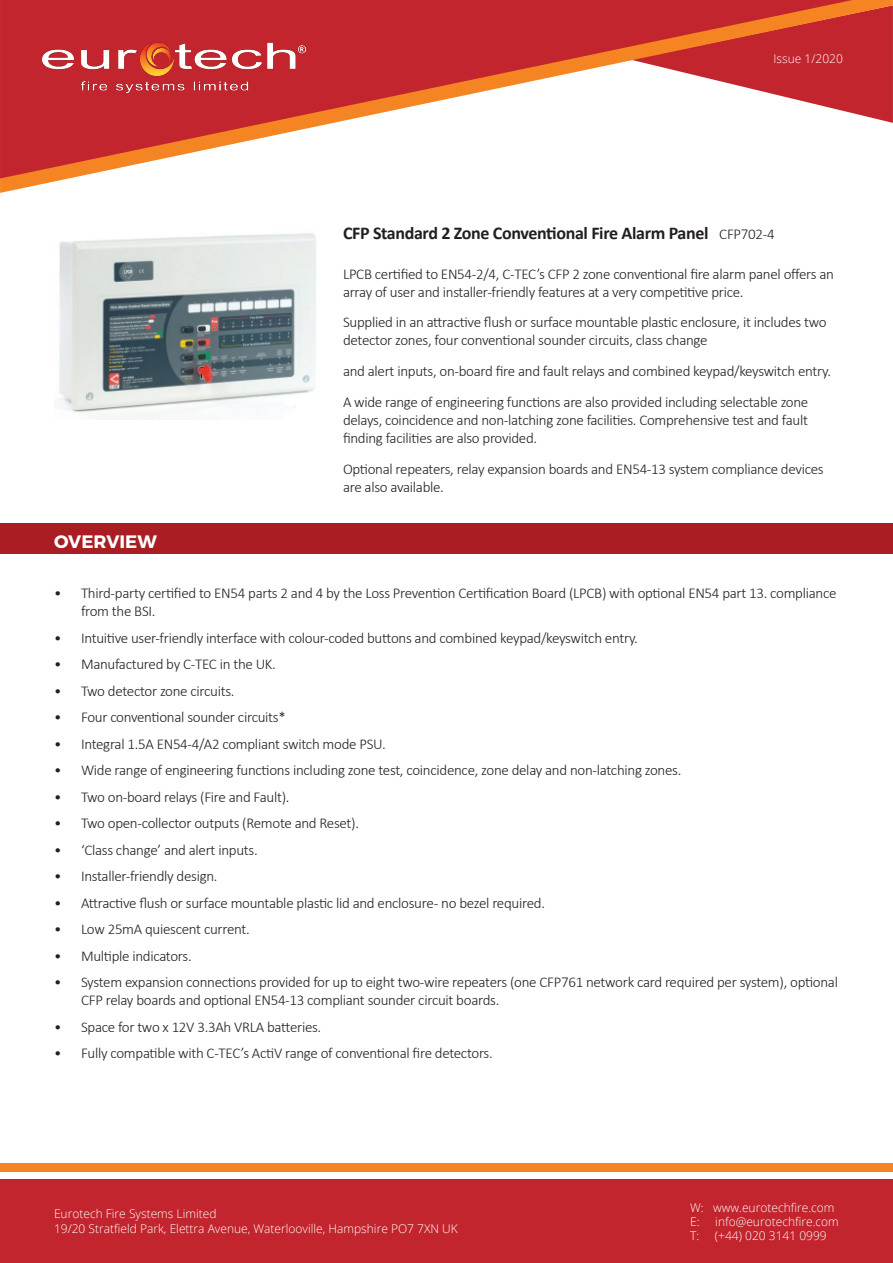
<style>
.page{position:relative;width:893px;height:1263px;background:#fff}
.page>*{position:absolute;margin:0;border:0;box-sizing:border-box;transform-origin:0 0}
.t1{font:700 18px "Calibri";letter-spacing:-.02em;color:#231f20}
.t2{font:700 18px "Montserrat";color:#fff}
.t3{font:300 15px/18px "Calibri";letter-spacing:-.02em;color:#231f20}
.t4{font:300 12px/14.4px "Open Sans";color:#fff}
.s1{font-weight:300;font-size:15px}
</style>
<div class="page">
<div style="left:0;top:1180px;width:893px;height:83px;background:#c2252d"></div>
<div style="left:0;top:1164px;width:893px;height:8px;background:#f58522"></div>
<svg style="left:0;top:0;width:893px;height:193px"></svg>
<svg style="left:0;top:0;width:852px;height:178px;fill:#c2252d"></svg>
<img style="left:43px;top:43px;width:262px;height:49px">
<div style="left:0;top:523px;width:893px;height:31px;background:#aa1e23"></div>
<img style="left:59px;top:233px;width:257px;height:187px">
<p class="t4" style="left:774px;top:51px;width:71px">Issue 1/2020</p>
<p class="t1" style="left:343px;top:221px;width:433px">CFP Standard 2 Zone Conventional Fire Alarm Panel <span class="s1">CFP702-4</span></p>
<p class="t3" style="left:343px;top:264px;width:492px">LPCB certified to EN54-2/4, C-TEC’s CFP 2 zone conventional fire alarm panel offers an array of user and installer-friendly features at a very competitive price.</p>
<p class="t3" style="left:343px;top:313px;width:485px">Supplied in an attractive flush or surface mountable plastic enclosure, it includes two detector zones, four conventional sounder circuits, class change</p>
<p class="t3" style="left:343px;top:362px;width:490px">and alert inputs, on-board fire and fault relays and combined keypad/keyswitch entry.</p>
<p class="t3" style="left:343px;top:393px;width:467px;text-align:justify">A wide range of engineering functions are also provided including selectable zone delays, coincidence and non-latching zone facilities. Comprehensive test and fault finding facilities are also provided.</p>
<p class="t3" style="left:343px;top:459px;width:482px">Optional repeaters, relay expansion boards and EN54-13 system compliance devices are also available.</p>
<p class="t2" style="left:54px;top:531px;width:104px">OVERVIEW</p>
<p class="t3" style="left:81px;top:584px;width:757px;text-indent:-27px">• Third-party certified to EN54 parts 2 and 4 by the Loss Prevention Certification Board (LPCB) with optional EN54 part 13. compliance from the BSI.</p>
<p class="t3" style="left:54px;top:628px;width:585px">• Intuitive user-friendly interface with colour-coded buttons and combined keypad/keyswitch entry.</p>
<p class="t3" style="left:54px;top:655px;width:223px">• Manufactured by C-TEC in the UK.</p>
<p class="t3" style="left:54px;top:681px;width:182px">• Two detector zone circuits.</p>
<p class="t3" style="left:54px;top:708px;width:233px">• Four conventional sounder circuits*</p>
<p class="t3" style="left:54px;top:734px;width:333px">• Integral 1.5A EN54-4/A2 compliant switch mode PSU.</p>
<p class="t3" style="left:54px;top:761px;width:629px">• Wide range of engineering functions including zone test, coincidence, zone delay and non-latching zones.</p>
<p class="t3" style="left:54px;top:787px;width:237px">• Two on-board relays (Fire and Fault).</p>
<p class="t3" style="left:54px;top:814px;width:307px">• Two open-collector outputs (Remote and Reset).</p>
<p class="t3" style="left:54px;top:840px;width:205px">• ‘Class change’ and alert inputs.</p>
<p class="t3" style="left:54px;top:867px;width:165px">• Installer-friendly design.</p>
<p class="t3" style="left:54px;top:893px;width:492px">• Attractive flush or surface mountable plastic lid and enclosure - no bezel required.</p>
<p class="t3" style="left:54px;top:920px;width:197px">• Low 25mA quiescent current.</p>
<p class="t3" style="left:54px;top:946px;width:139px">• Multiple indicators.</p>
<p class="t3" style="left:81px;top:973px;width:758px;text-indent:-27px">• System expansion connections provided for up to eight two-wire repeaters (one CFP761 network card required per system), optional<br>CFP relay boards and optional EN54-13 compliant sounder circuit boards.</p>
<p class="t3" style="left:54px;top:1017px;width:269px">• Space for two x 12V 3.3Ah VRLA batteries.</p>
<p class="t3" style="left:54px;top:1044px;width:440px">• Fully compatible with C-TEC’s ActiV range of conventional fire detectors.</p>
<p class="t4" style="left:54px;top:1206px;width:405px">Eurotech Fire Systems Limited<br>19/20 Stratfield Park, Elettra Avenue, Waterlooville, Hampshire PO7 7XN UK</p>
<p class="t4" style="left:690px;top:1199px;width:146px">W: www.eurotechfire.com<br>E:</p>
<p class="t4" style="left:715px;top:1214px;width:125px">info@eurotechfire.com</p>
<p class="t4" style="left:690px;top:1228px;width:11px">T:</p>
<p class="t4" style="left:715px;top:1228px;width:113px">(+44) 020 3141 0999</p>
</div>
